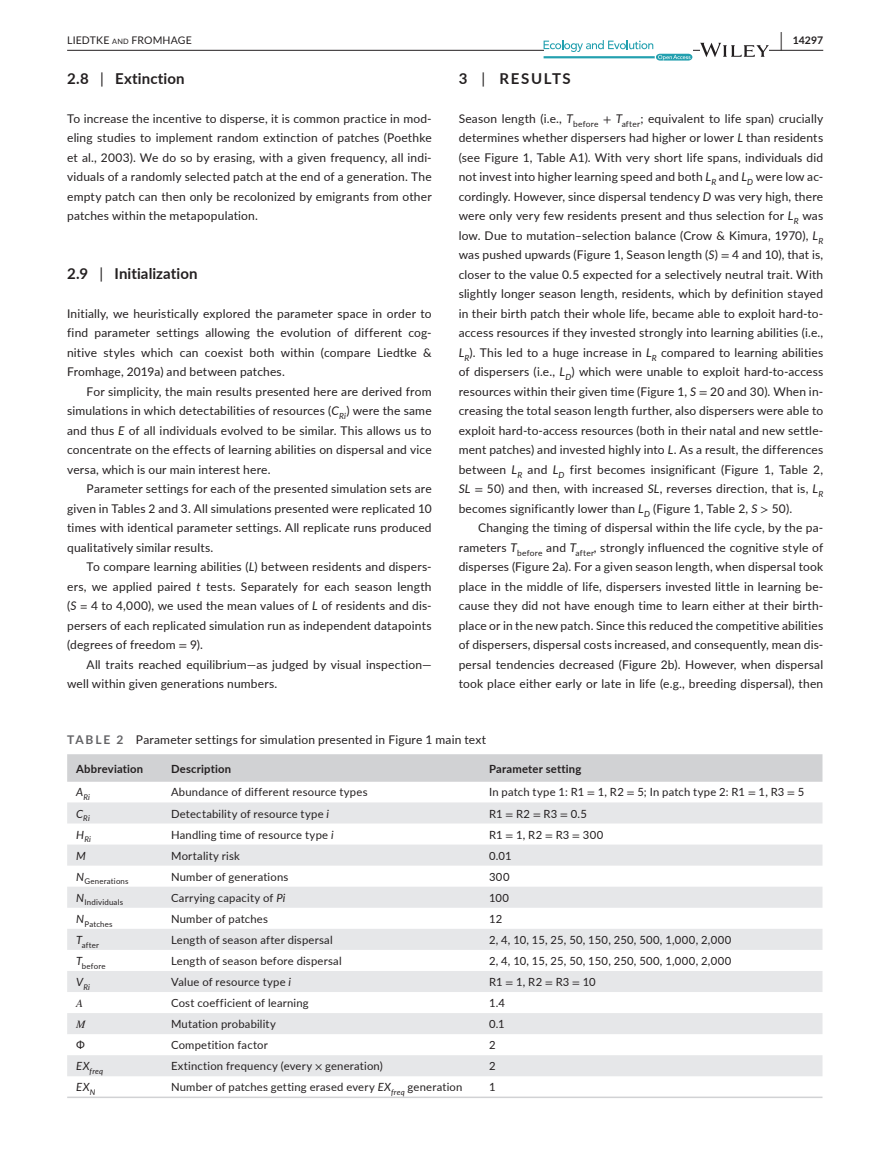
<style>
.page{position:relative;width:893px;height:1174px;background:#fff}
.page>*{position:absolute;margin:0;border:0;box-sizing:border-box;transform-origin:0 0}
.t1{font:700 19.5px "Lato";color:#231f20;scale:.48 1}
.t2{font:700 15px "Lato";letter-spacing:.005em;color:#231f20}
.t3{font:700 15px "Lato";letter-spacing:.105em;color:#231f20}
.t4{font:12px/19.5px "Lato";letter-spacing:.015em;color:#231f20;text-align:justify}
.t5{font:11.25px "Lato";letter-spacing:.02em;color:#231f20}
.t6{font:700 11.25px "Lato";letter-spacing:.015em;color:#231f20}
.t7{font:italic 11.25px "Lato";color:#231f20}
.t8{font:italic 11.25px "STIX";color:#231f20}
.t9{font:10.5px "Lato";letter-spacing:.015em;color:#231f20}
.t10{font:700 10.5px "Lato";color:#231f20}
.t11{font:7.8px "Lato";letter-spacing:.025em;color:#231f20}
.t12{font:italic 7.8px "Lato";letter-spacing:.025em;color:#231f20}
.s1{font-size:7.35px}
.s2{font-weight:400}
.s3{font-style:italic}
.s4{font-family:"STIX"}
.s5{font-family:"STIX";font-style:italic}
.s6{font-weight:700;color:#636366}
</style>
<div class="page">
<hr style="left:67px;top:50px;width:756px;height:1px;background:#231f20">
<svg style="left:544px;top:40px;width:148px;height:21px"></svg>
<svg style="left:700px;top:43px;width:69px;height:14px"></svg>
<div style="left:67px;top:754px;width:755px;height:27px;background:#d1d2d4"></div>
<svg style="left:67px;top:802px;width:755px;height:274px;fill:#e6e7e9"></svg>
<hr style="left:67px;top:1096px;width:95px;height:2px;background:#d1d2d4">
<hr style="left:162px;top:1096px;width:318px;height:2px;background:#d1d2d4">
<hr style="left:480px;top:1096px;width:342px;height:2px;background:#d1d2d4">
<h1 class="t1" style="left:780px;top:25px;width:7px">|</h1>
<p class="t9" style="left:67px;top:33px;width:126px">LIEDTKE <span class="s1">and</span> FROMHAGE</p>
<p class="t10" style="left:793px;top:33px;width:32px">14297</p>
<p class="t2" style="left:67px;top:67px;width:119px">2.8 <span class="s2">|</span> Extinction</p>
<p class="t4" style="left:67px;top:108px;width:366px">To increase the incentive to disperse, it is common practice in mod&shy;eling studies to implement random extinction of patches (Poethke et al., 2003). We do so by erasing, with a given frequency, all indi&shy;viduals of a randomly selected patch at the end of a generation. The empty patch can then only be recolonized by emigrants from other patches within the metapopulation.</p>
<p class="t3" style="left:459px;top:67px;width:114px">3 <span class="s2">|</span> RESULTS</p>
<p class="t4" style="left:459px;top:108px;width:366px">Season length (i.e., <span class="s3">T</span><sub>before</sub> <span class="s4">+</span> <span class="s3">T</span><sub>after</sub>; equivalent to life span) crucially determines whether dispersers had higher or lower <span class="s3">L</span> than residents (see Figure 1, Table A1). With very short life spans, individuals did not invest into higher learning speed and both <span class="s3">L</span><sub>R</sub> and <span class="s3">L</span><sub>D</sub> were low ac&shy;cordingly. However, since dispersal tendency <span class="s3">D</span> was very high, there were only very few residents present and thus selection for <span class="s3">L</span><sub>R</sub> was low. Due to mutation–selection balance (Crow &amp; Kimura, 1970), <span class="s3">L</span><sub>R </sub>was pushed upwards (Figure 1, Season length (<span class="s3">S</span>) <span class="s4">=</span> 4 and 10), that is, closer to the value 0.5 expected for a selectively neutral trait. With slightly longer season length, residents, which by definition stayed in their birth patch their whole life, became able to exploit hard-to&shy;access resources if they invested strongly into learning abilities (i.e., <span class="s3">L</span><sub>R</sub>). This led to a huge increase in <span class="s3">L</span><sub>R</sub> compared to learning abilities of dispersers (i.e., <span class="s3">L</span><sub>D</sub>) which were unable to exploit hard-to-access resources within their given time (Figure 1, <span class="s3">S</span> <span class="s4">=</span> 20 and 30). When in&shy;creasing the total season length further, also dispersers were able to exploit hard-to-access resources (both in their natal and new settle&shy;ment patches) and invested highly into <span class="s3">L</span>. As a result, the differences between <span class="s3">L</span><sub>R</sub> and <span class="s3">L</span><sub>D</sub> first becomes insignificant (Figure 1, Table 2, <span class="s3">SL</span> <span class="s4">=</span> 50) and then, with increased <span class="s3">SL</span>, reverses direction, that is, <span class="s3">L</span><sub>R </sub>becomes significantly lower than <span class="s3">L</span><sub>D</sub> (Figure 1, Table 2, <span class="s3">S</span> <span class="s4">&gt;</span> 50).</p>
<p class="t4" style="left:459px;top:518px;width:366px;text-indent:20px">Changing the timing of dispersal within the life cycle, by the pa&shy;rameters <span class="s3">T</span><sub>before</sub> and <span class="s3">T</span><sub>after</sub>, strongly influenced the cognitive style of disperses (Figure 2a). For a given season length, when dispersal took place in the middle of life, dispersers invested little in learning be&shy;cause they did not have enough time to learn either at their birth&shy;place or in the new patch. Since this reduced the competitive abilities of dispersers, dispersal costs increased, and consequently, mean dis&shy;persal tendencies decreased (Figure 2b). However, when dispersal took place either early or late in life (e.g., breeding dispersal), then</p>
<p class="t2" style="left:67px;top:262px;width:132px">2.9 <span class="s2">|</span> Initialization</p>
<p class="t4" style="left:67px;top:303px;width:366px">Initially, we heuristically explored the parameter space in order to find parameter settings allowing the evolution of different cog&shy;nitive styles which can coexist both within (compare Liedtke &amp; Fromhage, 2019a) and between patches.</p>
<p class="t4" style="left:67px;top:381px;width:366px;text-indent:20px">For simplicity, the main results presented here are derived from simulations in which detectabilities of resources (<span class="s3">C</span><sub>Ri</sub>) were the same and thus <span class="s3">E</span> of all individuals evolved to be similar. This allows us to concentrate on the effects of learning abilities on dispersal and vice versa, which is our main interest here.</p>
<p class="t4" style="left:67px;top:479px;width:366px;text-indent:20px">Parameter settings for each of the presented simulation sets are given in Tables 2 and 3. All simulations presented were replicated 10 times with identical parameter settings. All replicate runs produced qualitatively similar results.</p>
<p class="t4" style="left:67px;top:557px;width:366px;text-indent:20px">To compare learning abilities (<span class="s3">L</span>) between residents and dispers&shy;ers, we applied paired <span class="s3">t</span> tests. Separately for each season length (<span class="s3">S</span> <span class="s5">=</span> 4 to 4,000), we used the mean values of <span class="s3">L</span> of residents and dis&shy;persers of each replicated simulation run as independent datapoints (degrees of freedom <span class="s4">=</span> 9).</p>
<p class="t4" style="left:67px;top:654px;width:366px;text-indent:20px">All traits reached equilibrium—as judged by visual inspection— well within given generations numbers.</p>
<p class="t4" style="left:67px;top:730px;width:420px"><span class="s6">TABLE 2</span> Parameter settings for simulation presented in Figure 1 main text</p>
<p class="t6" style="left:76px;top:760px;width:69px">Abbreviation</p>
<p class="t6" style="left:171px;top:760px;width:62px">Description</p>
<p class="t6" style="left:489px;top:760px;width:94px">Parameter setting</p>
<p class="t12" style="left:76px;top:791px;width:15px"><sup>A</sup>Ri</p>
<p class="t5" style="left:171px;top:784px;width:198px">Abundance of different resource types</p>
<p class="t5" style="left:489px;top:784px;width:317px">In patch type 1: R1 <span class="s4">=</span> 1, R2 <span class="s4">=</span> 5; In patch type 2: R1 <span class="s4">=</span> 1, R3 <span class="s4">=</span> 5</p>
<p class="t12" style="left:76px;top:813px;width:15px"><sup>C</sup>Ri</p>
<p class="t5" style="left:171px;top:805px;width:160px">Detectability of resource type <span class="s3">i</span></p>
<p class="t5" style="left:489px;top:805px;width:99px">R1<span class="s4">=</span>R2<span class="s4">=</span>R3<span class="s4">=</span>0.5</p>
<p class="t12" style="left:76px;top:834px;width:16px"><sup>H</sup>Ri</p>
<p class="t5" style="left:171px;top:826px;width:164px">Handling time of resource type <span class="s3">i</span></p>
<p class="t5" style="left:489px;top:826px;width:116px">R1<span class="s4">=</span>1, R2<span class="s4">=</span>R3<span class="s4">=</span>300</p>
<p class="t7" style="left:76px;top:847px;width:11px">M</p>
<p class="t5" style="left:171px;top:847px;width:70px">Mortality risk</p>
<p class="t5" style="left:489px;top:847px;width:24px">0.01</p>
<p class="t11" style="left:76px;top:876px;width:54px"><sup>N</sup>Generations</p>
<p class="t5" style="left:171px;top:868px;width:119px">Number of generations</p>
<p class="t5" style="left:489px;top:868px;width:22px">300</p>
<p class="t11" style="left:76px;top:897px;width:48px"><sup>N</sup>Individuals</p>
<p class="t5" style="left:171px;top:889px;width:116px">Carrying capacity of <span class="s3">Pi</span></p>
<p class="t5" style="left:489px;top:889px;width:21px">100</p>
<p class="t11" style="left:76px;top:918px;width:38px"><sup>N</sup>Patches</p>
<p class="t5" style="left:171px;top:910px;width:98px">Number of patches</p>
<p class="t5" style="left:489px;top:910px;width:15px">12</p>
<p class="t11" style="left:76px;top:939px;width:24px"><sup>T</sup>after</p>
<p class="t5" style="left:171px;top:931px;width:163px">Length of season after dispersal</p>
<p class="t5" style="left:489px;top:931px;width:244px">2, 4, 10, 15, 25, 50, 150, 250, 500, 1,000, 2,000</p>
<p class="t11" style="left:76px;top:960px;width:31px"><sup>T</sup>before</p>
<p class="t5" style="left:171px;top:952px;width:172px">Length of season before dispersal</p>
<p class="t5" style="left:489px;top:952px;width:244px">2, 4, 10, 15, 25, 50, 150, 250, 500, 1,000, 2,000</p>
<p class="t12" style="left:76px;top:981px;width:15px"><sup>V</sup>Ri</p>
<p class="t5" style="left:171px;top:974px;width:122px">Value of resource type <span class="s3">i</span></p>
<p class="t5" style="left:489px;top:974px;width:108px">R1<span class="s4">=</span>1, R2<span class="s4">=</span>R3<span class="s4">=</span>10</p>
<p class="t8" style="left:76px;top:995px;width:8px">Α</p>
<p class="t5" style="left:171px;top:995px;width:139px">Cost coefficient of learning</p>
<p class="t5" style="left:489px;top:995px;width:17px">1.4</p>
<p class="t8" style="left:76px;top:1016px;width:11px">Μ</p>
<p class="t5" style="left:171px;top:1016px;width:106px">Mutation probability</p>
<p class="t5" style="left:489px;top:1016px;width:17px">0.1</p>
<p class="t5" style="left:76px;top:1037px;width:10px">Ф</p>
<p class="t5" style="left:171px;top:1037px;width:98px">Competition factor</p>
<p class="t5" style="left:489px;top:1037px;width:8px">2</p>
<p class="t12" style="left:76px;top:1065px;width:28px"><sup>EX</sup>freq</p>
<p class="t5" style="left:171px;top:1058px;width:213px">Extinction frequency (every <span class="s4">×</span> generation)</p>
<p class="t5" style="left:489px;top:1058px;width:8px">2</p>
<p class="t7" style="left:76px;top:1079px;width:21px">EX<sub>N</sub></p>
<p class="t5" style="left:171px;top:1079px;width:293px">Number of patches getting erased every <span class="s3">EX</span><sub>freq</sub> generation</p>
<p class="t5" style="left:489px;top:1079px;width:8px">1</p>
</div>
